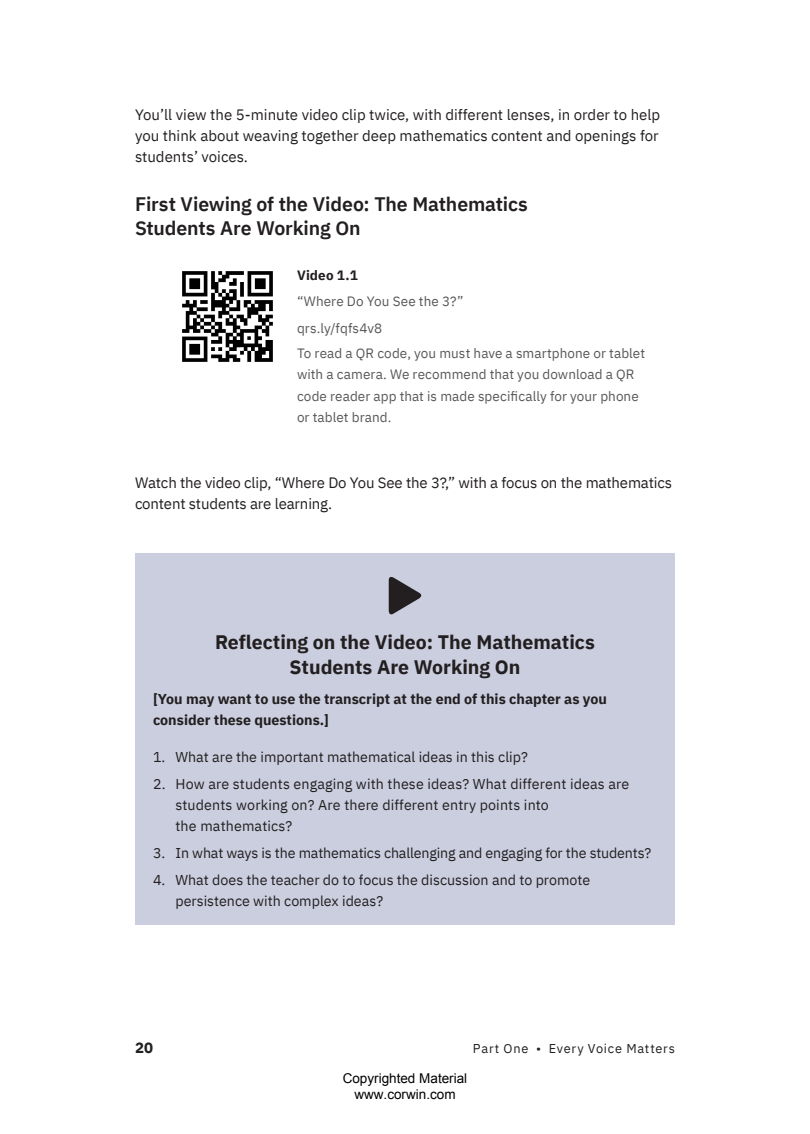
<style>
.page{position:relative;width:810px;height:1134px;background:#fff}
.page>*{position:absolute;margin:0;border:0;box-sizing:border-box;transform-origin:0 0}
.t1{font:600 19.5px/24px "IBM Plex Sans";letter-spacing:-.005em;color:#231f20}
.t2{font:700 19.5px/25.5px "IBM Plex Sans";color:#231f20;text-align:center}
.t3{font:15px/21px "IBM Plex Sans";letter-spacing:-.01em;color:#231f20;text-align:justify}
.t4{font:700 15px "IBM Plex Sans";color:#231f20}
.t5{font:14.25px/21px "IBM Plex Sans";color:#231f20}
.t6{font:700 14.25px/21px "IBM Plex Sans";color:#231f20}
.t7{font:13.5px/21px "IBM Plex Sans";letter-spacing:.005em;color:#57585a}
.t8{font:13.5px/16.2px "Arial";color:#000;text-align:center}
.t9{font:700 13.5px "IBM Plex Sans";letter-spacing:.01em;color:#231f20}
.t10{font:12.75px "IBM Plex Sans";letter-spacing:.06em;color:#231f20}
</style>
<div class="page">
<div style="left:135px;top:553px;width:540px;height:371px;background:#cacedf"></div>
<svg style="left:389px;top:577px;width:33px;height:38px"></svg>
<img style="left:182px;top:272px;width:90px;height:90px">
<p class="t3" style="left:135px;top:103px;width:527px">You’ll view the 5-minute video clip twice, with different lenses, in order to help you think about weaving together deep mathematics content and openings for students’ voices.</p>
<h1 class="t1" style="left:135px;top:191px;width:394px">First Viewing of the Video: The Mathematics<br>Students Are Working On</h1>
<p class="t9" style="left:297px;top:265px;width:62px">Video 1.1</p>
<p class="t7" style="left:297px;top:287px;width:168px;line-height:27px">“Where Do You See the 3?” qrs.ly/fqfs4v8</p>
<p class="t7" style="left:297px;top:342px;width:350px">To read a QR code, you must have a smartphone or tablet with a camera. We recommend that you download a QR code reader app that is made specifically for your phone or tablet brand.</p>
<p class="t3" style="left:135px;top:471px;width:539px">Watch the video clip, “Where Do You See the 3?,” with a focus on the mathematics content students are learning.</p>
<h1 class="t2" style="left:215px;top:628px;width:381px">Reflecting on the Video: The Mathematics<br>Students Are Working On</h1>
<p class="t6" style="left:153px;top:688px;width:455px">[You may want to use the transcript at the end of this chapter as you consider these questions.]</p>
<p class="t5" style="left:153px;top:745px;width:376px">1. What are the important mathematical ideas in this clip?</p>
<p class="t5" style="left:176px;top:772px;width:455px;text-indent:-23px">2. How are students engaging with these ideas? What different ideas are students working on? Are there different entry points into<br>the mathematics?</p>
<p class="t5" style="left:153px;top:841px;width:500px">3. In what ways is the mathematics challenging and engaging for the students?</p>
<p class="t5" style="left:176px;top:868px;width:416px;text-indent:-23px">4. What does the teacher do to focus the discussion and to promote persistence with complex ideas?</p>
<p class="t4" style="left:135px;top:1036px;width:20px">20</p>
<p class="t10" style="left:473px;top:1039px;width:204px">Part One • Every Voice Matters</p>
<p class="t8" style="left:343px;top:1070px;width:126px">Copyrighted Material www.corwin.com</p>
</div>
